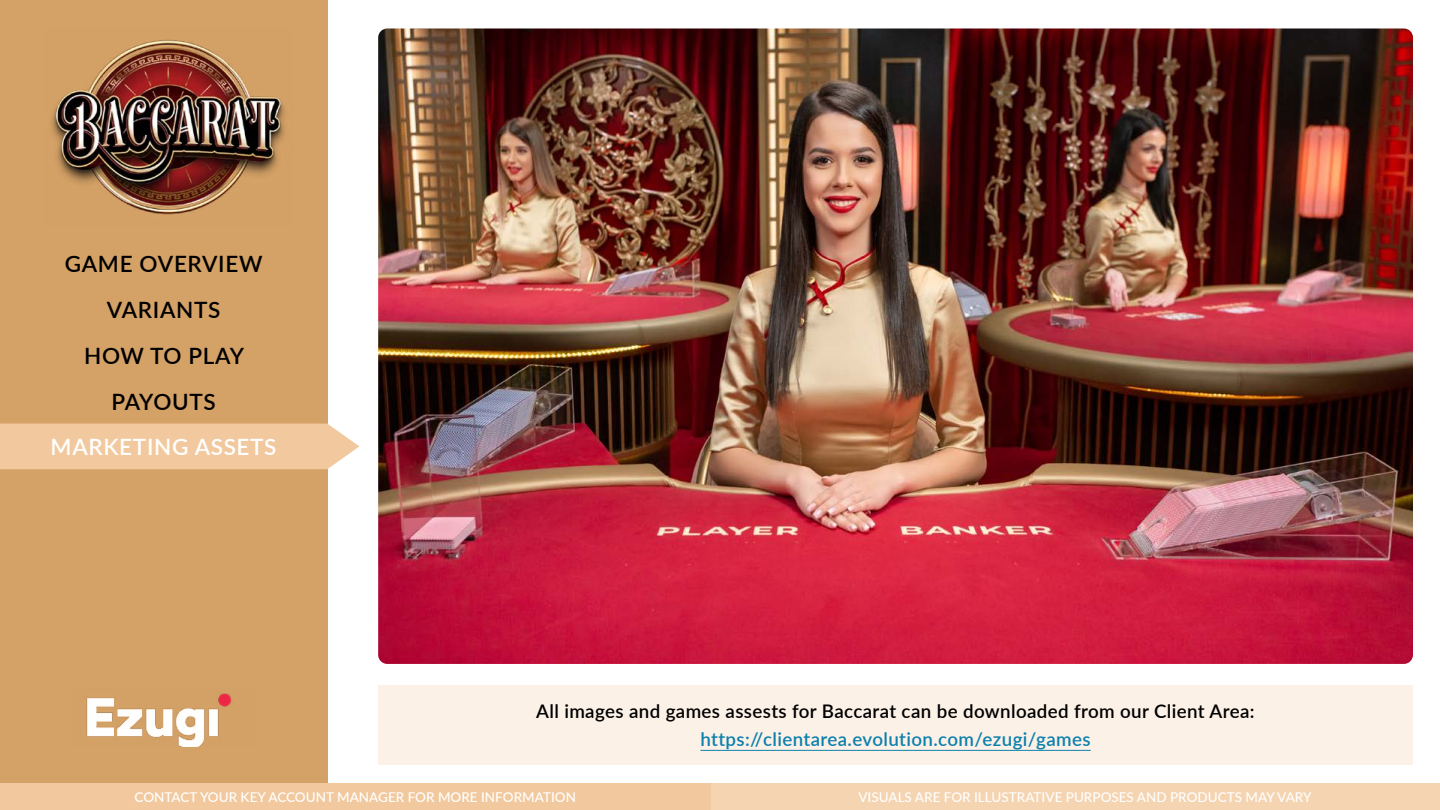
<style>
.page{position:relative;width:1440px;height:810px;background:#fff}
.page>*{position:absolute;margin:0;border:0;box-sizing:border-box;transform-origin:0 0}
.t1{font:600 22.5px/45.8px "Lato";letter-spacing:.03em;color:#000;text-align:center}
.t2{font:600 22.5px "Lato";letter-spacing:.03em;color:#fff}
.t3{font:600 18.75px "Lato";letter-spacing:.02em;color:#000}
.t4{font:600 18.75px "Lato";letter-spacing:.02em;color:#0d80ad}
.t5{font:500 13.5px "Lato";color:#fff}
</style>
<div class="page">
<div style="left:0;top:0;width:327px;height:783px;background:#d4a166"></div>
<div style="left:0;top:783px;width:1440px;height:27px;background:#f5d4b1"></div>
<div style="left:0;top:783px;width:711px;height:27px;background:#f2c99e"></div>
<img style="left:51px;top:39px;width:234px;height:176px">
<img style="left:86px;top:693px;width:146px;height:54px">
<div style="left:378px;top:685px;width:1035px;height:79px;background:#fcf1e7"></div>
<hr style="left:700px;top:750px;width:391px;height:1px;background:#0d80ad">
<img style="left:378px;top:28px;width:1035px;height:636px">
<div style="left:0;top:424px;width:359px;height:45px;background:#f2c99e"></div>
<h1 class="t1" style="left:65px;top:240px;width:199px">GAME OVERVIEW<br>VARIANTS<br>HOW TO PLAY<br>PAYOUTS</h1>
<h1 class="t2" style="left:51px;top:431px;width:227px">MARKETING ASSETS</h1>
<h2 class="t3" style="left:536px;top:698px;width:720px">All images and games assests for Baccarat can be downloaded from our Client Area:</h2>
<h2 class="t4" style="left:700px;top:726px;width:392px">https://clientarea.evolution.com/ezugi/games</h2>
<p class="t5" style="left:135px;top:787px;width:443px">CONTACT YOUR KEY ACCOUNT MANAGER FOR MORE INFORMATION</p>
<p class="t5" style="left:858px;top:787px;width:455px">VISUALS ARE FOR ILLUSTRATIVE PURPOSES AND PRODUCTS MAY VARY</p>
</div>
